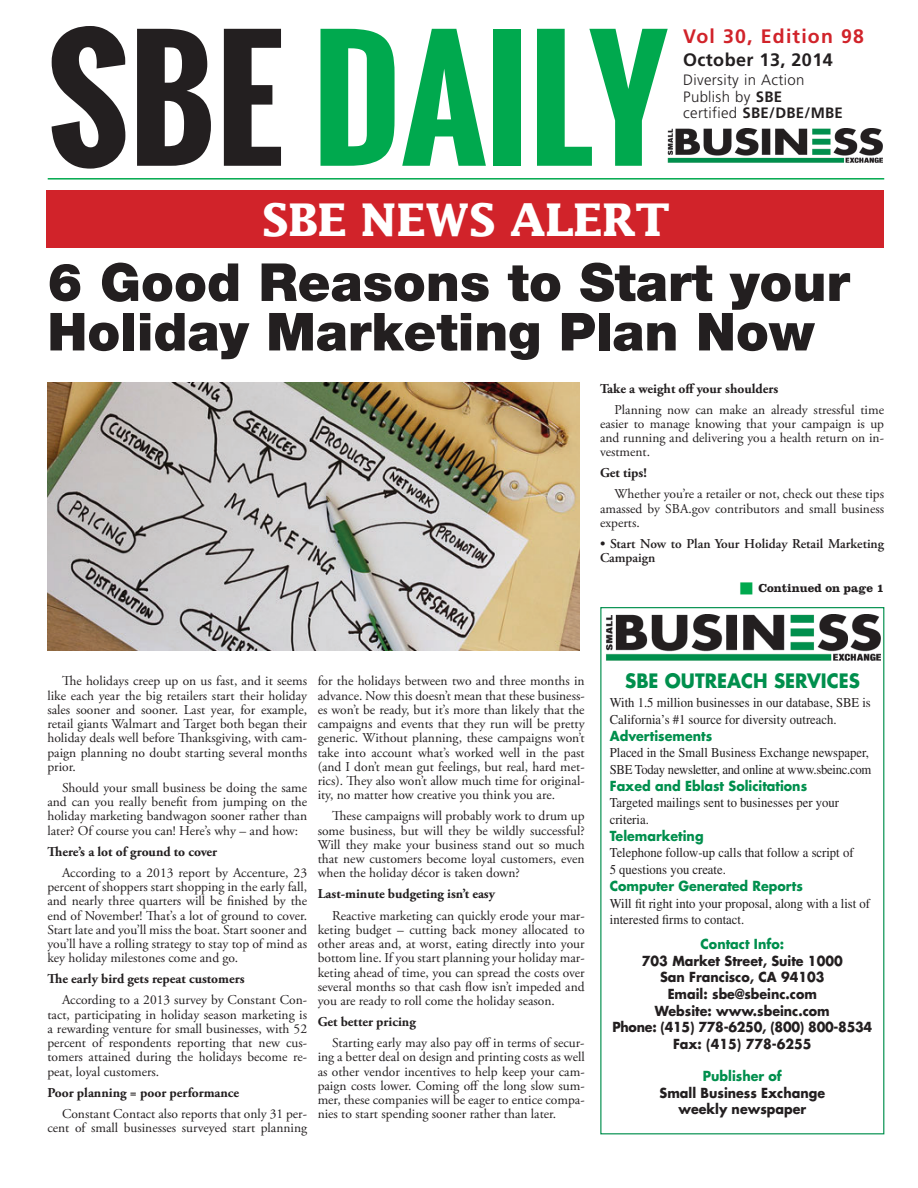
<style>
.page{position:relative;width:918px;height:1188px;background:#fff}
.page>*{position:absolute;margin:0;border:0;box-sizing:border-box;transform-origin:0 0}
.t1{font:700 155.85px "Oswald";color:#00a94e}
.t2{font:900 52.5px/49.5px "Helvetica Neue LT";color:#231f20}
.t3{font:700 45px "Lucida";letter-spacing:-.02em;color:#fff}
.t4{font:700 19.5px "Frutiger";letter-spacing:.06em;color:#d1232a}
.t5{font:700 19.35px "Futura";color:#008f4d;scale:.94 1}
.t6{font:700 18px "Frutiger";letter-spacing:.02em;color:#231f20}
.t7{font:300 15px/16.5px "Frutiger";letter-spacing:.02em;color:#231f20}
.t8{font:13.5px/14.2px "Adobe Garamond Pro";color:#231f20;text-align:justify}
.t9{font:13.5px/16.6px "Times";color:#231f20;scale:.94 1}
.t10{font:700 13.5px/16.6px "Futura";color:#231f20;text-align:center;scale:.94 1}
.t11{font:700 13.5px "Adobe Garamond Pro";color:#231f20}
.t12{font:700 13.5px "Futura";color:#008f4d;scale:.94 1}
.t13{font:600 13.5px/14.2px "Adobe Garamond Pro";color:#231f20}
.t14{font:700 12px "Clarendon LT Std";color:#231f20}
.s1{color:#231f20}
.s2{font-weight:700}
</style>
<div class="page">
<hr style="left:48px;top:178px;width:836px;height:2px;background:#00a94e">
<img style="left:668px;top:128px;width:215px;height:34px">
<div style="left:46px;top:191px;width:838px;height:57px;background:#d1232a"></div>
<div style="left:600px;top:607px;width:284px;height:527px;background:#fff;border:1px solid #008f4d"></div>
<img style="left:606px;top:614px;width:274px;height:46px">
<img style="left:47px;top:383px;width:532px;height:267px">
<h1 class="t1" style="left:47px;top:-17px;width:622px"><span class="s1">SBE</span> DAILY</h1>
<h3 class="t3" style="left:262px;top:192px;width:410px">SBE NEWS ALERT</h3>
<h3 class="t4" style="left:683px;top:25px;width:182px">Vol 30, Edition 98</h3>
<h3 class="t6" style="left:683px;top:49px;width:151px">October 13, 2014</h3>
<p class="t7" style="left:683px;top:72px;width:161px">Diversity in Action<br>Publish by <span class="s2">SBE<br></span>certified <span class="s2">SBE/DBE/MBE</span></p>
<h2 class="t2" style="left:47px;top:257px;width:804px">6 Good Reasons to Start your<br>Holiday Marketing Plan Now</h2>
<p class="t11" style="left:600px;top:381px;width:180px">Take a weight off your shoulders</p>
<p class="t8" style="left:600px;top:403px;width:286px;text-indent:15px">Planning now can make an already stressful time easier to manage knowing that your campaign is up and running and delivering you a health return on in&shy;vestment.</p>
<p class="t11" style="left:600px;top:465px;width:48px">Get tips!</p>
<p class="t8" style="left:600px;top:488px;width:286px;text-indent:15px">Whether you’re a retailer or not, check out these tips amassed by SBA.gov contributors and small business experts.</p>
<p class="t13" style="left:600px;top:537px;width:286px">• Start Now to Plan Your Holiday Retail Marketing<br>Campaign</p>
<p class="t14" style="left:758px;top:580px;width:127px">Continued on page 1</p>
<p class="t8" style="left:62px;top:674px;width:247px">The holidays creep up on us fast, and it seems</p>
<h3 class="t5" style="left:625px;top:668px;width:88px">SBE Outreac</h3>
<h3 class="t5" style="left:753px;top:668px;width:84px">h Services</h3>
<p class="t8" style="left:47px;top:689px;width:261px">like each year the big retailers start their holiday sales sooner and sooner. Last year, for example, retail giants Walmart and Target both began their holiday deals well before Thanksgiving, with cam&shy;paign planning no doubt starting several months prior.</p>
<p class="t8" style="left:47px;top:781px;width:261px;text-indent:15px">Should your small business be doing the same and can you really benefit from jumping on the holiday marketing bandwagon sooner rather than later? Of course you can! Here’s why – and how:</p>
<p class="t11" style="left:47px;top:844px;width:171px">There’s a lot of ground to cover</p>
<p class="t8" style="left:47px;top:866px;width:261px;text-indent:15px">According to a 2013 report by Accenture, 23 percent of shoppers start shopping in the early fall, and nearly three quarters will be finished by the end of November! That’s a lot of ground to cover.<br>Start late and you’ll miss the boat. Start sooner and you’ll have a rolling strategy to stay top of mind as key holiday milestones come and go.</p>
<p class="t11" style="left:47px;top:971px;width:199px">The early bird gets repeat customers</p>
<p class="t8" style="left:47px;top:993px;width:261px;text-indent:15px">According to a 2013 survey by Constant Con&shy;tact, participating in holiday season marketing is a rewarding venture for small businesses, with 52 percent of respondents reporting that new cus&shy;tomers attained during the holidays become re&shy;peat, loyal customers.</p>
<p class="t11" style="left:47px;top:1084px;width:193px">Poor planning = poor performance</p>
<p class="t8" style="left:47px;top:1107px;width:261px;text-align:right">Constant Contact also reports that only 31 per&shy;cent of small businesses surveyed start planning</p>
<p class="t8" style="left:318px;top:674px;width:269px">for the holidays between two and three months in advance. Now this doesn’t mean that these business&shy;es won’t be ready, but it’s more than likely that the campaigns and events that they run will be pretty generic. Without planning, these campaigns won’t take into account what’s worked well in the past (and I don’t mean gut feelings, but real, hard met&shy;rics). They also won’t allow much time for original&shy;ity, no matter how creative you think you are.</p>
<p class="t8" style="left:318px;top:810px;width:268px;text-indent:15px">These campaigns will probably work to drum up some business, but will they be wildly successful?<br>Will they make your business stand out so much that new customers become loyal customers, even when the holiday décor is taken down?</p>
<p class="t11" style="left:318px;top:886px;width:179px">Last-minute budgeting isn’t easy</p>
<p class="t8" style="left:318px;top:909px;width:269px;text-indent:15px">Reactive marketing can quickly erode your mar&shy;keting budget – cutting back money allocated to other areas and, at worst, eating directly into your bottom line. If you start planning your holiday mar&shy;keting ahead of time, you can spread the costs over several months so that cash flow isn’t impeded and you are ready to roll come the holiday season.</p>
<p class="t11" style="left:318px;top:1014px;width:100px">Get better pricing</p>
<p class="t8" style="left:318px;top:1036px;width:269px;text-indent:15px">Starting early may also pay off in terms of secur&shy;ing a better deal on design and printing costs as well as other vendor incentives to help keep your cam&shy;paign costs lower. Coming off the long slow sum&shy;mer, these companies will be eager to entice compa&shy;nies to start spending sooner rather than later.</p>
<p class="t9" style="left:610px;top:694px;width:279px">With 1.5 million businesses in our database, SBE is<br>California’s #1 source for diversity outreach.</p>
<p class="t12" style="left:610px;top:727px;width:110px">Advertisements</p>
<p class="t9" style="left:610px;top:744px;width:280px">Placed in the Small Business Exchange newspaper,<br>SBE Today newsletter, and online at www.sbeinc.com</p>
<p class="t12" style="left:610px;top:777px;width:211px">Faxed and Eblast Solicitations</p>
<p class="t9" style="left:610px;top:794px;width:246px">Targeted mailings sent to businesses per your criteria.</p>
<p class="t12" style="left:610px;top:827px;width:101px">Telemarketing</p>
<p class="t9" style="left:610px;top:845px;width:261px">Telephone follow-up calls that follow a script of<br>5 questions you create.</p>
<p class="t12" style="left:610px;top:877px;width:207px">Computer Generated Reports</p>
<p class="t9" style="left:610px;top:895px;width:278px">Will fit right into your proposal, along with a list of interested firms to contact.</p>
<p class="t12" style="left:701px;top:935px;width:90px">Contact Info:</p>
<p class="t10" style="left:612px;top:952px;width:278px">703 Market Street, Suite 1000<br>San Francisco, CA 94103<br>Email: sbe@sbeinc.com<br>Website: www.sbeinc.com<br>Phone: (415) 778-6250, (800) 800-8534<br>Fax: (415) 778-6255</p>
<p class="t12" style="left:703px;top:1067px;width:86px">Publisher of</p>
<p class="t10" style="left:660px;top:1084px;width:178px">Small Business Exchange weekly newspaper</p>
</div>
